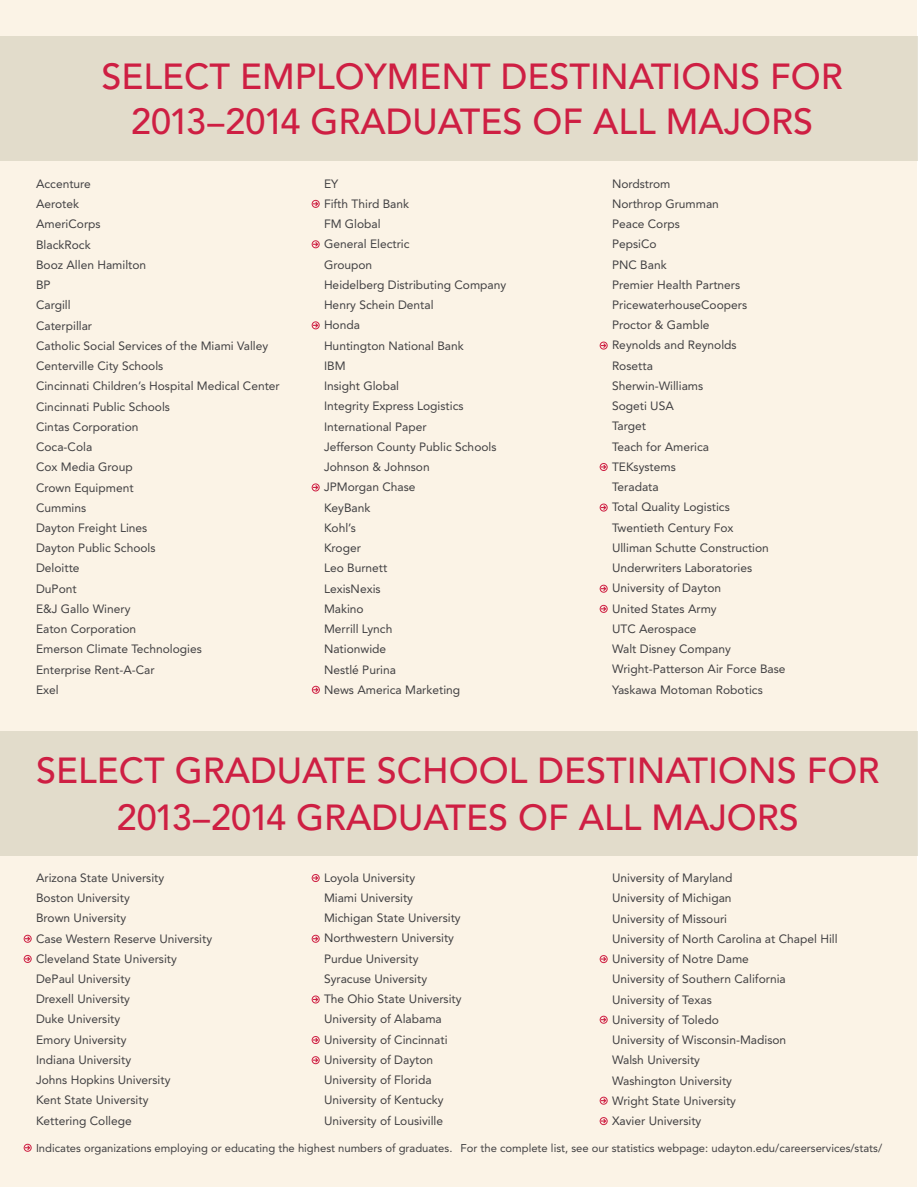
<style>
.page{position:relative;width:918px;height:1188px;background:#fff}
.page>*{position:absolute;margin:0;border:0;box-sizing:border-box;transform-origin:0 0}
.t1{font:500 36px/45px "Avenir LT Std";color:#ce1f43;text-align:center}
.t2{font:12px/20.2px "Avenir LT Std";color:#414042}
.t3{font:11.25px "Avenir LT Std";color:#414042}
</style>
<div class="page">
<div style="left:1px;top:1px;width:916px;height:1186px;background:#fbf3e6"></div>
<div style="left:0;top:36px;width:918px;height:124px;background:#e2dccb"></div>
<div style="left:0;top:731px;width:918px;height:124px;background:#e2dccb"></div>
<div style="left:24px;top:935px;width:7px;height:7px;border:1px solid #ce1f43;border-radius:50%"></div>
<div style="left:312px;top:874px;width:7px;height:8px;border:1px solid #ce1f43;border-radius:50%"></div>
<div style="left:312px;top:200px;width:7px;height:8px;border:1px solid #ce1f43;border-radius:50%"></div>
<div style="left:312px;top:935px;width:7px;height:7px;border:1px solid #ce1f43;border-radius:50%"></div>
<div style="left:312px;top:241px;width:7px;height:7px;border:1px solid #ce1f43;border-radius:50%"></div>
<div style="left:312px;top:996px;width:7px;height:7px;border:1px solid #ce1f43;border-radius:50%"></div>
<div style="left:312px;top:322px;width:7px;height:7px;border:1px solid #ce1f43;border-radius:50%"></div>
<div style="left:312px;top:484px;width:7px;height:7px;border:1px solid #ce1f43;border-radius:50%"></div>
<svg style="left:314px;top:688px;width:4px;height:4px"></svg>
<div style="left:312px;top:686px;width:8px;height:8px;border:1px solid #ce1f43;border-radius:50%"></div>
<div style="left:312px;top:1036px;width:7px;height:8px;border:1px solid #ce1f43;border-radius:50%"></div>
<div style="left:312px;top:1056px;width:7px;height:8px;border:1px solid #ce1f43;border-radius:50%"></div>
<div style="left:600px;top:955px;width:7px;height:8px;border:1px solid #ce1f43;border-radius:50%"></div>
<div style="left:600px;top:342px;width:7px;height:7px;border:1px solid #ce1f43;border-radius:50%"></div>
<div style="left:600px;top:1016px;width:7px;height:7px;border:1px solid #ce1f43;border-radius:50%"></div>
<div style="left:600px;top:463px;width:7px;height:8px;border:1px solid #ce1f43;border-radius:50%"></div>
<div style="left:600px;top:1097px;width:7px;height:7px;border:1px solid #ce1f43;border-radius:50%"></div>
<div style="left:600px;top:504px;width:7px;height:7px;border:1px solid #ce1f43;border-radius:50%"></div>
<div style="left:600px;top:1117px;width:7px;height:8px;border:1px solid #ce1f43;border-radius:50%"></div>
<div style="left:600px;top:585px;width:7px;height:7px;border:1px solid #ce1f43;border-radius:50%"></div>
<div style="left:600px;top:605px;width:7px;height:8px;border:1px solid #ce1f43;border-radius:50%"></div>
<div style="left:24px;top:955px;width:7px;height:8px;border:1px solid #ce1f43;border-radius:50%"></div>
<div style="left:24px;top:1144px;width:7px;height:8px;border:1px solid #ce1f43;border-radius:50%"></div>
<h1 class="t1" style="left:102px;top:55px;width:743px">SELECT EMPLOYMENT DESTINATIONS FOR<br>2013–2014 GRADUATES OF ALL MAJORS</h1>
<p class="t2" style="left:36px;top:174px;width:245px">Accenture<br>Aerotek<br>AmeriCorps<br>BlackRock<br>Booz Allen Hamilton<br>BP<br>Cargill<br>Caterpillar<br>Catholic Social Services of the Miami Valley<br>Centerville City Schools<br>Cincinnati Children’s Hospital Medical Center<br>Cincinnati Public Schools<br>Cintas Corporation<br>Coca-Cola<br>Cox Media Group<br>Crown Equipment<br>Cummins<br>Dayton Freight Lines<br>Dayton Public Schools<br>Deloitte<br>DuPont<br>E&amp;J Gallo Winery<br>Eaton Corporation<br>Emerson Climate Technologies<br>Enterprise Rent-A-Car<br>Exel</p>
<p class="t2" style="left:324px;top:174px;width:184px">EY<br>Fifth Third Bank<br>FM Global<br>General Electric<br>Groupon<br>Heidelberg Distributing Company<br>Henry Schein Dental<br>Honda<br>Huntington National Bank<br>IBM<br>Insight Global<br>Integrity Express Logistics<br>International Paper<br>Jefferson County Public Schools<br>Johnson &amp; Johnson<br>JPMorgan Chase<br>KeyBank<br>Kohl’s<br>Kroger<br>Leo Burnett<br>LexisNexis<br>Makino<br>Merrill Lynch<br>Nationwide<br>Nestlé Purina<br>News America Marketing</p>
<p class="t2" style="left:612px;top:173px;width:175px">Nordstrom<br>Northrop Grumman<br>Peace Corps<br>PepsiCo<br>PNC Bank<br>Premier Health Partners<br>PricewaterhouseCoopers<br>Proctor &amp; Gamble<br>Reynolds and Reynolds<br>Rosetta<br>Sherwin-Williams<br>Sogeti USA<br>Target<br>Teach for America<br>TEKsystems<br>Teradata<br>Total Quality Logistics<br>Twentieth Century Fox<br>Ulliman Schutte Construction<br>Underwriters Laboratories<br>University of Dayton<br>United States Army<br>UTC Aerospace<br>Walt Disney Company<br>Wright-Patterson Air Force Base<br>Yaskawa Motoman Robotics</p>
<h1 class="t1" style="left:36px;top:749px;width:845px;line-height:46.5px">SELECT GRADUATE SCHOOL DESTINATIONS FOR<br>2013–2014 GRADUATES OF ALL MAJORS</h1>
<p class="t2" style="left:36px;top:868px;width:178px">Arizona State University<br>Boston University<br>Brown University<br>Case Western Reserve University<br>Cleveland State University<br>DePaul University<br>Drexell University<br>Duke University<br>Emory University<br>Indiana University<br>Johns Hopkins University<br>Kent State University<br>Kettering College</p>
<p class="t2" style="left:324px;top:868px;width:139px">Loyola University<br>Miami University<br>Michigan State University<br>Northwestern University<br>Purdue University<br>Syracuse University<br>The Ohio State University<br>University of Alabama<br>University of Cincinnati<br>University of Dayton<br>University of Florida<br>University of Kentucky<br>University of Lousiville</p>
<p class="t3" style="left:460px;top:1142px;width:423px">For the complete list, see our statistics webpage: udayton.edu/careerservices/stats/</p>
<p class="t2" style="left:612px;top:868px;width:227px">University of Maryland<br>University of Michigan<br>University of Missouri<br>University of North Carolina at Chapel Hill<br>University of Notre Dame<br>University of Southern California<br>University of Texas<br>University of Toledo<br>University of Wisconsin-Madison<br>Walsh University<br>Washington University<br>Wright State University<br>Xavier University</p>
<p class="t3" style="left:36px;top:1142px;width:418px">Indicates organizations employing or educating the highest numbers of graduates.</p>
</div>
